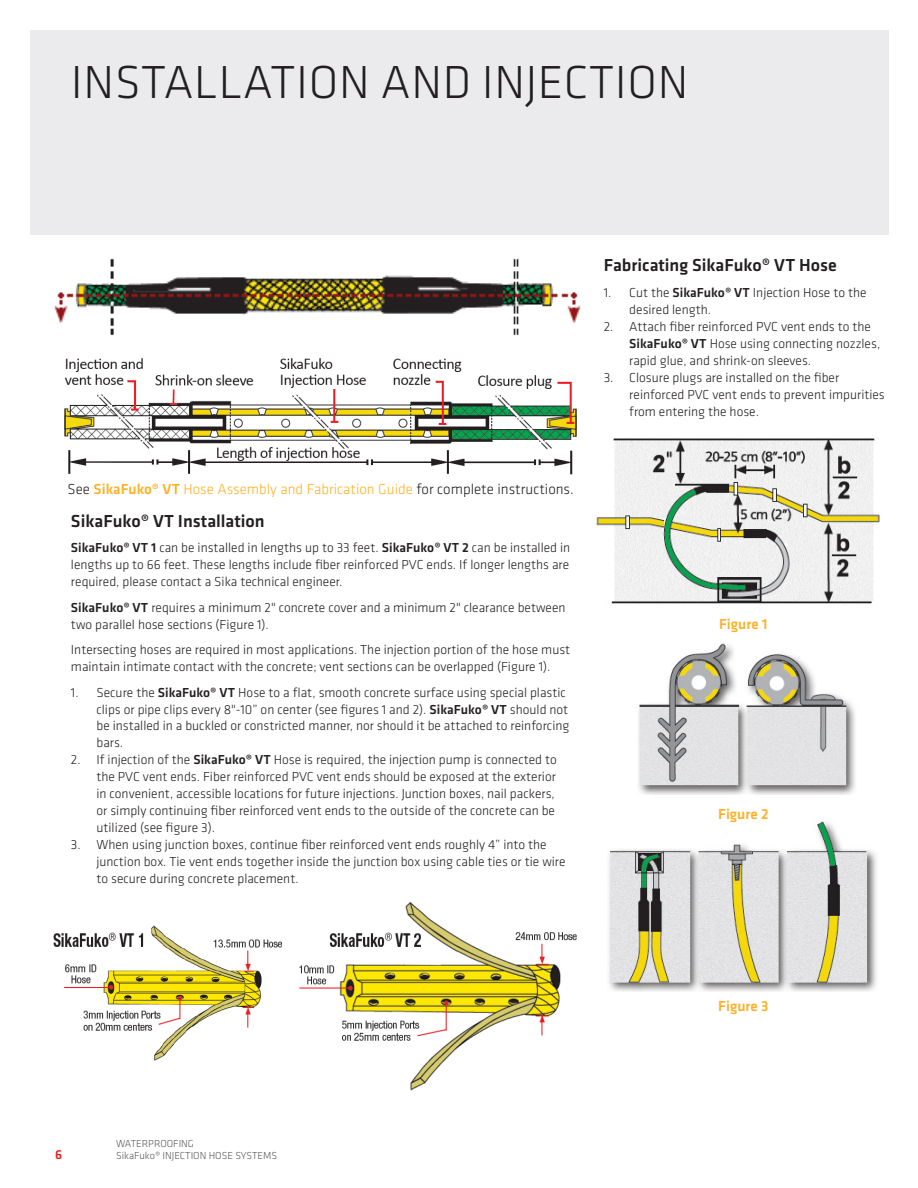
<style>
.page{position:relative;width:918px;height:1188px;background:#fff}
.page>*{position:absolute;margin:0;border:0;box-sizing:border-box;transform-origin:0 0}
.t1{font:300 48px "Klavika";letter-spacing:.015em;color:#231f20}
.t2{font:500 18px "Klavika";color:#231f20}
.t3{font:300 15px "Klavika";color:#feb127}
.t4{font:500 15px "Klavika";color:#feb127}
.t5{font:300 13.5px/17px "Klavika";color:#231f20}
.t6{font:500 13.5px "Klavika";color:#ee1d23}
.t7{font:300 10.5px/12.6px "Klavika";color:#57585a}
.s1{color:#231f20}
.s2{font-weight:500}
</style>
<div class="page">
<img style="left:54px;top:258px;width:527px;height:78px">
<div style="left:30px;top:30px;width:858px;height:204px;background:#e6e7e9"></div>
<img style="left:64px;top:358px;width:513px;height:117px">
<img style="left:595px;top:438px;width:285px;height:166px">
<img style="left:638px;top:643px;width:218px;height:152px">
<img style="left:608px;top:821px;width:269px;height:171px">
<img style="left:53px;top:902px;width:524px;height:189px">
<h1 class="t1" style="left:71px;top:53px;width:619px">INSTALLATION AND INJECTION</h1>
<p class="t3" style="left:68px;top:480px;width:508px"><span class="s1">See</span> <span class="s2">SikaFuko® VT</span> Hose Assembly and Fabrication Guide <span class="s1">for complete instructions.</span></p>
<h2 class="t2" style="left:71px;top:509px;width:195px">SikaFuko® VT Installation</h2>
<p class="t5" style="left:71px;top:539px;width:501px;text-align:justify"><span class="s2">SikaFuko® VT 1</span> can be installed in lengths up to 33 feet. <span class="s2">SikaFuko® VT 2</span> can be installed in lengths up to 66 feet. These lengths include fiber reinforced PVC ends. If longer lengths are required, please contact a Sika technical engineer.</p>
<p class="t5" style="left:71px;top:599px;width:496px"><span class="s2">SikaFuko® VT</span> requires a minimum 2" concrete cover and a minimum 2" clearance between two parallel hose sections (Figure 1).</p>
<p class="t5" style="left:71px;top:641px;width:501px">Intersecting hoses are required in most applications. The injection portion of the hose must maintain intimate contact with the concrete; vent sections can be overlapped (Figure 1).</p>
<p class="t5" style="left:96px;top:684px;width:474px;text-indent:-26px">1. Secure the <span class="s2">SikaFuko® VT</span> Hose to a flat, smooth concrete surface using special plastic clips or pipe clips every 8"-10” on center (see figures 1 and 2). <span class="s2">SikaFuko® VT</span> should not be installed in a buckled or constricted manner, nor should it be attached to reinforcing bars.</p>
<p class="t5" style="left:96px;top:751px;width:462px;text-indent:-26px">2. If injection of the <span class="s2">SikaFuko® VT</span> Hose is required, the injection pump is connected to the PVC vent ends. Fiber reinforced PVC vent ends should be exposed at the exterior in convenient, accessible locations for future injections. Junction boxes, nail packers, or simply continuing fiber reinforced vent ends to the outside of the concrete can be utilized (see figure 3).</p>
<p class="t5" style="left:96px;top:836px;width:471px;text-indent:-26px">3. When using junction boxes, continue fiber reinforced vent ends roughly 4” into the junction box. Tie vent ends together inside the junction box using cable ties or tie wire to secure during concrete placement.</p>
<h2 class="t2" style="left:604px;top:253px;width:234px">Fabricating SikaFuko® VT Hose</h2>
<p class="t5" style="left:629px;top:284px;width:239px;text-indent:-26px">1. Cut the <span class="s2">SikaFuko® VT</span> Injection Hose to the desired length.</p>
<p class="t5" style="left:629px;top:318px;width:252px;text-indent:-26px">2. Attach fiber reinforced PVC vent ends to the<br><span class="s2">SikaFuko® VT</span> Hose using connecting nozzles, rapid glue, and shrink-on sleeves.</p>
<p class="t5" style="left:629px;top:369px;width:257px;text-indent:-26px">3. Closure plugs are installed on the fiber reinforced PVC vent ends to prevent impurities from entering the hose.</p>
<p class="t4" style="left:719px;top:614px;width:50px">Figure 1</p>
<p class="t4" style="left:718px;top:804px;width:52px">Figure 2</p>
<p class="t4" style="left:718px;top:996px;width:52px">Figure 3</p>
<p class="t6" style="left:55px;top:1146px;width:9px">6</p>
<p class="t7" style="left:116px;top:1137px;width:163px">WATERPROOFING<br>SikaFuko® INJECTION HOSE SYSTEMS</p>
</div>
